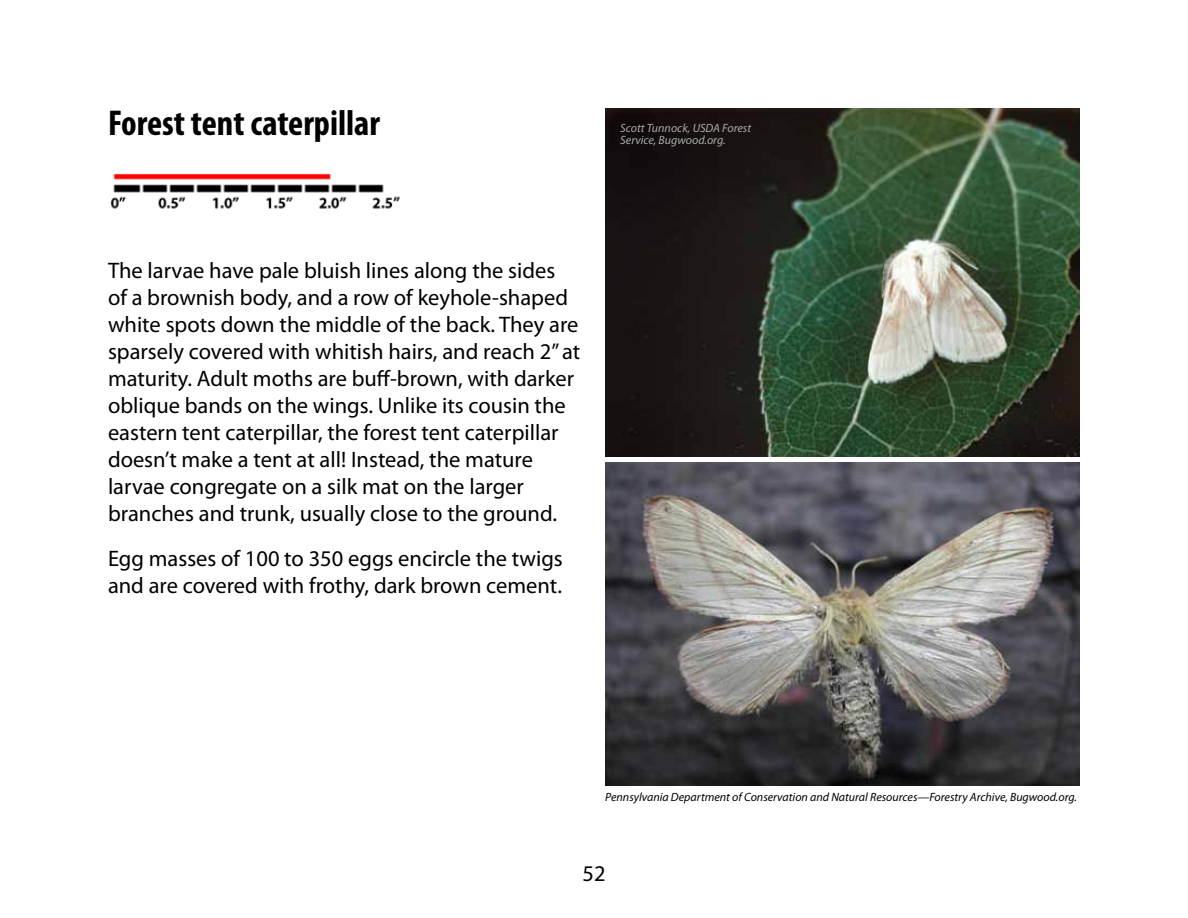
<style>
.page{position:relative;width:1188px;height:918px;background:#fff}
.page>*{position:absolute;margin:0;border:0;box-sizing:border-box;transform-origin:0 0}
.t1{font:700 condensed 36px "Myriad Pro";color:#000}
.t2{font:22.5px/27px "Myriad Pro";color:#000}
.t3{font:italic 12px "Myriad Pro";color:#000}
.t4{font:italic 12px/12px "Myriad Pro";color:#a7a9ac}
</style>
<div class="page">
<img style="left:110px;top:173px;width:290px;height:36px">
<img style="left:605px;top:108px;width:475px;height:348px">
<img style="left:605px;top:462px;width:475px;height:324px">
<h1 class="t1" style="left:108px;top:101px;width:274px">Forest tent caterpillar</h1>
<p class="t4" style="left:620px;top:122px;width:132px">Scott Tunnock, USDA Forest<br>Service, Bugwood.org.</p>
<p class="t2" style="left:108px;top:256px;width:474px">The larvae have pale bluish lines along the sides<br>of a brownish body, and a row of keyhole-shaped white spots down the middle of the back. They are sparsely covered with whitish hairs, and reach 2” at maturity. Adult moths are buff-brown, with darker oblique bands on the wings. Unlike its cousin the eastern tent caterpillar, the forest tent caterpillar doesn’t make a tent at all! Instead, the mature larvae congregate on a silk mat on the larger branches and trunk, usually close to the ground.</p>
<p class="t2" style="left:108px;top:544px;width:456px">Egg masses of 100 to 350 eggs encircle the twigs and are covered with frothy, dark brown cement.</p>
<p class="t3" style="left:605px;top:790px;width:473px">Pennsylvania Department of Conservation and Natural Resources—Forestry Archive, Bugwood.org.</p>
<p class="t2" style="left:582px;top:859px;width:25px">52</p>
</div>
